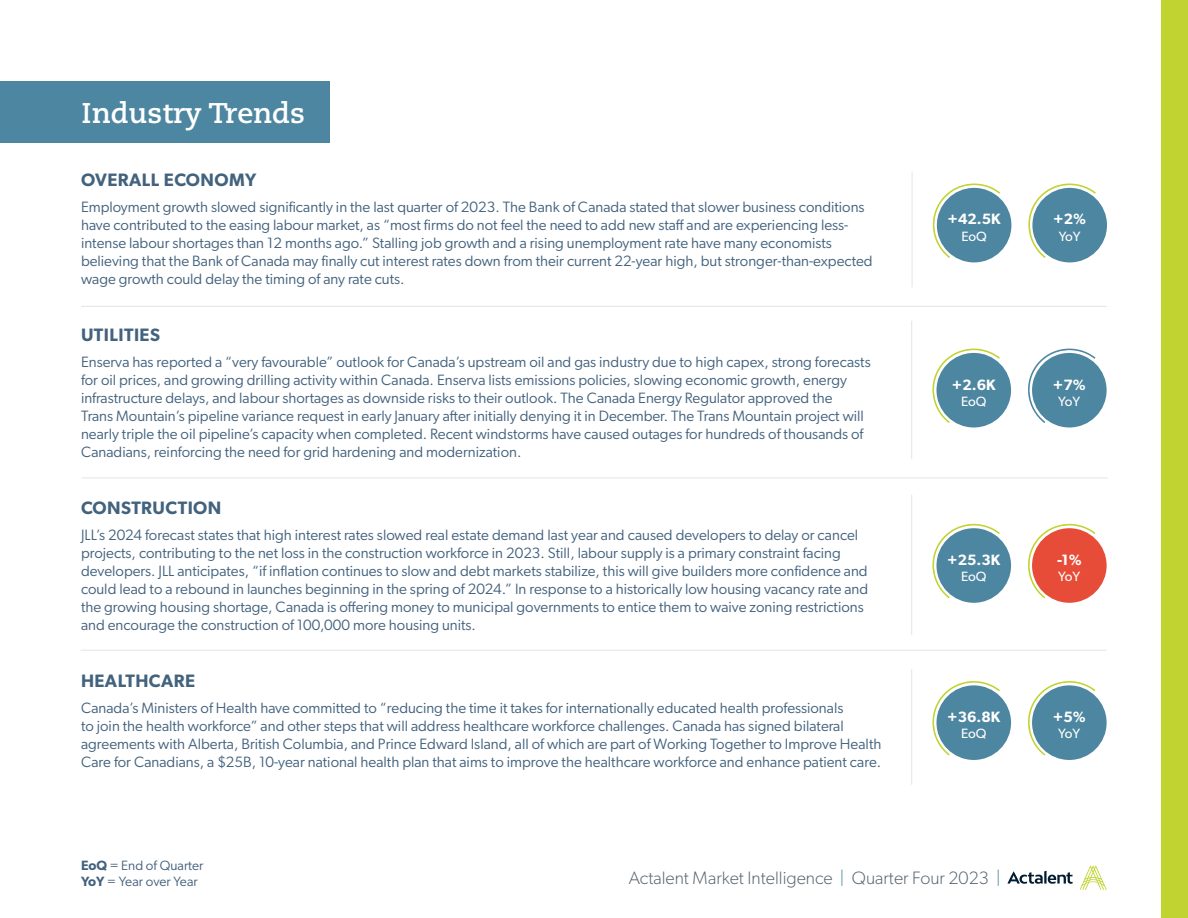
<style>
.page{position:relative;width:1188px;height:918px;background:#fff}
.page>*{position:absolute;margin:0;border:0;box-sizing:border-box;transform-origin:0 0}
.t1{font:700 28.5px "Caecilia LT Pro 75";color:#fff}
.t2{font:600 18px "Gibson";letter-spacing:.025em;color:#43627d}
.t3{font:300 18px "Gibson";color:#5b6771}
.t4{font:15px/18px "Gibson";color:#43627d}
.t5{font:600 15px "Gibson";color:#fff}
.t6{font:13.5px/16.2px "Gibson";color:#43627d}
.t7{font:13.5px "Gibson";letter-spacing:-.005em;color:#fff}
.s1{font-weight:600}
.s2{color:#4d86a0}
</style>
<div class="page">
<svg style="left:1007px;top:871px;width:66px;height:13px"></svg>
<svg style="left:1080px;top:865px;width:27px;height:25px"></svg>
<div style="left:0;top:81px;width:330px;height:61px;background:#4d86a0"></div>
<div style="left:1161px;top:0;width:27px;height:917px;background:#c0d330"></div>
<hr style="left:912px;top:172px;width:1px;height:115px;background:#e2e4e6">
<div style="left:937px;top:188px;width:74px;height:74px;background:#4d86a0;border-radius:50%"></div>
<svg style="left:932px;top:183px;width:68px;height:75px"></svg>
<div style="left:1032px;top:188px;width:75px;height:74px;background:#4d86a0;border-radius:50%"></div>
<svg style="left:1028px;top:183px;width:68px;height:75px"></svg>
<hr style="left:911px;top:321px;width:1px;height:138px;background:#e2e4e6">
<div style="left:936px;top:353px;width:75px;height:75px;background:#4d86a0;border-radius:50%"></div>
<svg style="left:932px;top:348px;width:68px;height:75px"></svg>
<div style="left:1032px;top:353px;width:75px;height:74px;background:#4d86a0;border-radius:50%"></div>
<svg style="left:1028px;top:348px;width:67px;height:75px"></svg>
<hr style="left:911px;top:495px;width:1px;height:140px;background:#e2e4e6">
<div style="left:936px;top:528px;width:75px;height:75px;background:#4d86a0;border-radius:50%"></div>
<svg style="left:932px;top:523px;width:68px;height:75px"></svg>
<div style="left:1032px;top:528px;width:75px;height:75px;background:#e64c38;border-radius:50%"></div>
<svg style="left:1028px;top:523px;width:67px;height:75px"></svg>
<hr style="left:81px;top:306px;width:1026px;height:1px;background:#e2e4e6">
<hr style="left:82px;top:478px;width:1026px;height:1px;background:#e2e4e6">
<hr style="left:81px;top:650px;width:1026px;height:1px;background:#e2e4e6">
<hr style="left:911px;top:669px;width:1px;height:116px;background:#e2e4e6">
<div style="left:936px;top:685px;width:75px;height:75px;background:#4d86a0;border-radius:50%"></div>
<svg style="left:932px;top:681px;width:68px;height:75px"></svg>
<div style="left:1032px;top:685px;width:75px;height:75px;background:#4d86a0;border-radius:50%"></div>
<svg style="left:1028px;top:681px;width:67px;height:75px"></svg>
<h1 class="t1" style="left:82px;top:93px;width:225px">Industry Trends</h1>
<p class="t2" style="left:81px;top:169px;width:177px">OVERALL ECONOMY</p>
<p class="t4" style="left:81px;top:197px;width:793px">Employment growth slowed significantly in the last quarter of 2023. The Bank of Canada stated that slower business conditions have contributed to the easing labour market, as “most firms do not feel the need to add new staff and are experiencing less&shy;intense labour shortages than 12 months ago.” Stalling job growth and a rising unemployment rate have many economists believing that the Bank of Canada may finally cut interest rates down from their current 22-year high, but stronger-than-expected wage growth could delay the timing of any rate cuts.</p>
<p class="t2" style="left:81px;top:324px;width:81px">UTILITIES</p>
<p class="t4" style="left:81px;top:352px;width:791px">Enserva has reported a “very favourable” outlook for Canada’s upstream oil and gas industry due to high capex, strong forecasts for oil prices, and growing drilling activity within Canada. Enserva lists emissions policies, slowing economic growth, energy infrastructure delays, and labour shortages as downside risks to their outlook. The Canada Energy Regulator approved the<br>Trans Mountain’s pipeline variance request in early January after initially denying it in December. The Trans Mountain project will nearly triple the oil pipeline’s capacity when completed. Recent windstorms have caused outages for hundreds of thousands of Canadians, reinforcing the need for grid hardening and modernization.</p>
<p class="t2" style="left:81px;top:497px;width:142px">CONSTRUCTION</p>
<p class="t4" style="left:81px;top:525px;width:789px">JLL’s 2024 forecast states that high interest rates slowed real estate demand last year and caused developers to delay or cancel projects, contributing to the net loss in the construction workforce in 2023. Still, labour supply is a primary constraint facing developers. JLL anticipates, “if inflation continues to slow and debt markets stabilize, this will give builders more confidence and could lead to a rebound in launches beginning in the spring of 2024.” In response to a historically low housing vacancy rate and the growing housing shortage, Canada is offering money to municipal governments to entice them to waive zoning restrictions and encourage the construction of 100,000 more housing units.</p>
<p class="t2" style="left:81px;top:670px;width:116px">HEALTHCARE</p>
<p class="t4" style="left:81px;top:699px;width:802px">Canada’s Ministers of Health have committed to “reducing the time it takes for internationally educated health professionals<br>to join the health workforce” and other steps that will address healthcare workforce challenges. Canada has signed bilateral agreements with Alberta, British Columbia, and Prince Edward Island, all of which are part of Working Together to Improve Health Care for Canadians, a $25B, 10-year national health plan that aims to improve the healthcare workforce and enhance patient care.</p>
<p class="t5" style="left:948px;top:210px;width:55px">+42.5K</p>
<p class="t7" style="left:961px;top:228px;width:27px">EoQ</p>
<p class="t5" style="left:952px;top:375px;width:45px">+2.6K</p>
<p class="t7" style="left:961px;top:393px;width:27px">EoQ</p>
<p class="t5" style="left:947px;top:551px;width:55px">+25.3K</p>
<p class="t7" style="left:961px;top:568px;width:27px">EoQ</p>
<p class="t5" style="left:947px;top:708px;width:55px">+36.8K</p>
<p class="t7" style="left:961px;top:725px;width:27px">EoQ</p>
<p class="t6" style="left:81px;top:857px;width:124px"><span class="s1">EoQ</span> = End of Quarter<br><span class="s1">YoY</span> = Year over Year</p>
<p class="t3" style="left:629px;top:867px;width:373px">Actalent Market Intelligence <span class="s2">|</span> Quarter Four 2023 <span class="s2">|</span></p>
<p class="t5" style="left:1053px;top:210px;width:34px">+2%</p>
<p class="t7" style="left:1059px;top:228px;width:24px">YoY</p>
<p class="t5" style="left:1053px;top:375px;width:34px">+7%</p>
<p class="t7" style="left:1058px;top:393px;width:24px">YoY</p>
<p class="t5" style="left:1057px;top:551px;width:26px">-1%</p>
<p class="t7" style="left:1058px;top:568px;width:24px">YoY</p>
<p class="t5" style="left:1053px;top:708px;width:34px">+5%</p>
<p class="t7" style="left:1058px;top:725px;width:24px">YoY</p>
</div>
